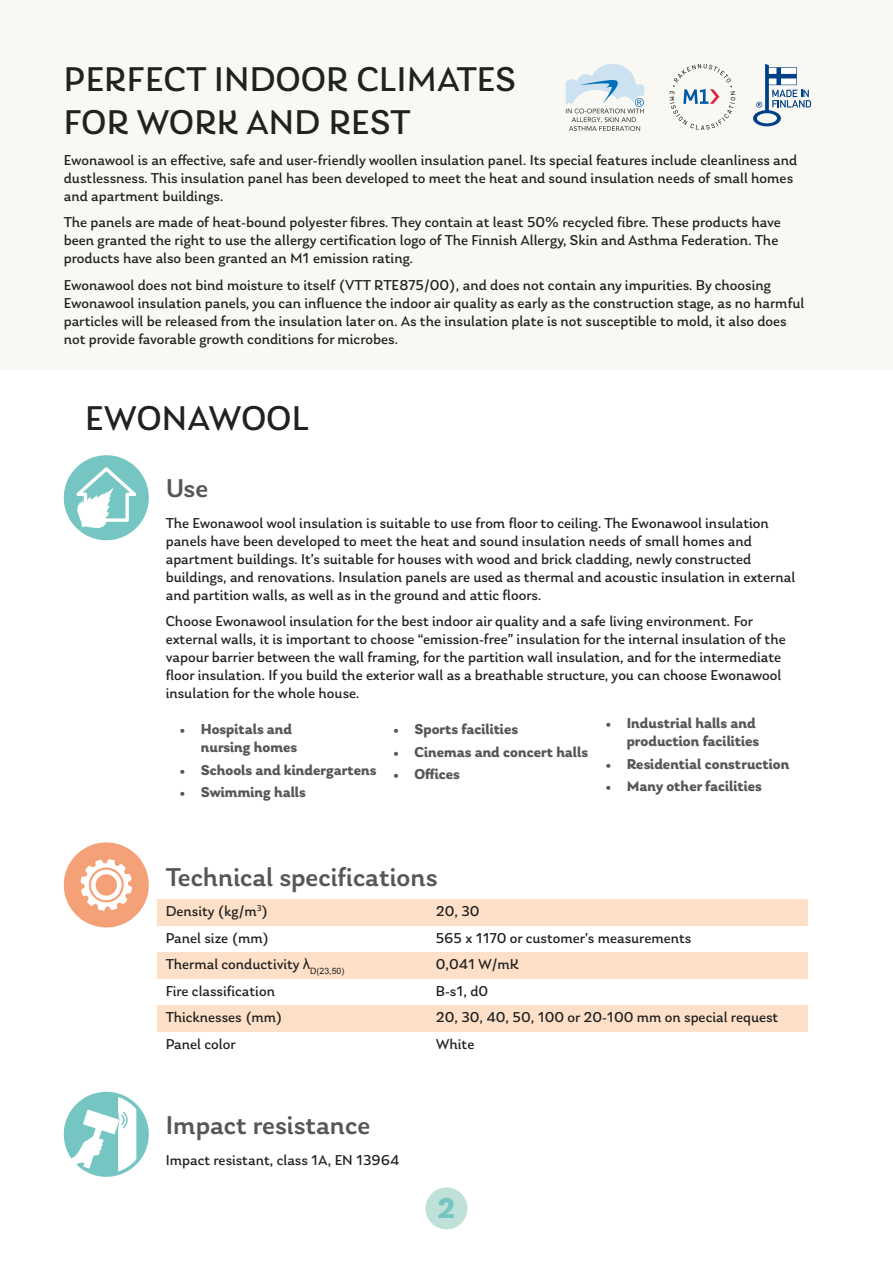
<style>
.page{position:relative;width:893px;height:1263px;background:#fff}
.page>*{position:absolute;margin:0;border:0;box-sizing:border-box;transform-origin:0 0}
.t1{font:36px/43.2px "Laca";letter-spacing:.01em;color:#212121}
.t2{font:700 30px "Laca";color:#75c6c3}
.t3{font:500 27px "Laca";color:#575756}
.t4{font:15px/18px "Laca";color:#212121}
.t5{font:700 15px/18px "Laca";color:#575756}
.s1{font-weight:500}
.s2{font-family:"Arial"}
</style>
<div class="page">
<div style="left:157px;top:952px;width:651px;height:27px;background:#fde0c7"></div>
<div style="left:157px;top:1006px;width:651px;height:26px;background:#fde0c7"></div>
<div style="left:0;top:0;width:893px;height:370px;background:#f9f8f3"></div>
<div style="left:425px;top:1187px;width:42px;height:42px;background:#c0e1d9;border-radius:50%"></div>
<svg style="left:64px;top:455px;width:85px;height:85px"></svg>
<div style="left:157px;top:899px;width:651px;height:26px;background:#fde0c7"></div>
<svg style="left:64px;top:842px;width:85px;height:85px"></svg>
<svg style="left:64px;top:1092px;width:85px;height:85px"></svg>
<svg style="left:566px;top:64px;width:78px;height:67px"></svg>
<svg style="left:669px;top:64px;width:66px;height:66px"></svg>
<svg style="left:753px;top:64px;width:58px;height:62px"></svg>
<h1 class="t1" style="left:64px;top:57px;width:453px">PERFECT INDOOR CLIMATES<br>FOR WORK AND REST</h1>
<p class="t4" style="left:64px;top:151px;width:735px">Ewonawool is an effective, safe and user-friendly woollen insulation panel. Its special features include cleanliness and dustlessness. This insulation panel has been developed to meet the heat and sound insulation needs of small homes and apartment buildings.</p>
<p class="t4" style="left:64px;top:213px;width:718px">The panels are made of heat-bound polyester fibres. They contain at least 50% recycled fibre. These products have been granted the right to use the allergy certification logo of The Finnish Allergy, Skin and Asthma Federation. The products have also been granted an M1 emission rating.</p>
<p class="t4" style="left:64px;top:276px;width:742px">Ewonawool does not bind moisture to itself (VTT RTE875/00), and does not contain any impurities. By choosing Ewonawool insulation panels, you can influence the indoor air quality as early as the construction stage, as no harmful particles will be released from the insulation later on. As the insulation plate is not susceptible to mold, it also does not provide favorable growth conditions for microbes.</p>
<h1 class="t1" style="left:85px;top:396px;width:225px">EWONAWOOL</h1>
<h3 class="t3" style="left:166px;top:472px;width:44px">Use</h3>
<p class="t4" style="left:166px;top:514px;width:631px">The Ewonawool wool insulation is suitable to use from floor to ceiling. The Ewonawool insulation panels have been developed to meet the heat and sound insulation needs of small homes and apartment buildings. It’s suitable for houses with wood and brick cladding, newly constructed buildings, and renovations. Insulation panels are used as thermal and acoustic insulation in external and partition walls, as well as in the ground and attic floors.</p>
<p class="t4" style="left:166px;top:612px;width:622px">Choose Ewonawool insulation for the best indoor air quality and a safe living environment. For external walls, it is important to choose “emission-free” insulation for the internal insulation of the vapour barrier between the wall framing, for the partition wall insulation, and for the intermediate floor insulation. If you build the exterior wall as a breathable structure, you can choose Ewonawool insulation for the whole house.</p>
<p class="t5" style="left:201px;top:720px;width:98px;text-indent:-21px"><span class="s1">•</span> Hospitals and nursing homes</p>
<p class="t5" style="left:180px;top:761px;width:198px"><span class="s1">•</span> Schools and kindergartens</p>
<p class="t5" style="left:180px;top:783px;width:128px"><span class="s1">•</span> Swimming halls</p>
<p class="t5" style="left:605px;top:714px;width:155px;text-align:right"><span class="s1">•</span> Industrial halls and production facilities</p>
<p class="t5" style="left:605px;top:755px;width:185px"><span class="s1">•</span> Residential construction</p>
<p class="t5" style="left:605px;top:777px;width:158px"><span class="s1">•</span> Many other facilities</p>
<p class="t5" style="left:393px;top:720px;width:126px"><span class="s1">•</span> Sports facilities</p>
<p class="t5" style="left:393px;top:743px;width:196px"><span class="s1">•</span> Cinemas and concert halls</p>
<p class="t5" style="left:393px;top:765px;width:68px"><span class="s1">•</span> Offices</p>
<h3 class="t3" style="left:166px;top:861px;width:273px">Technical specifications</h3>
<p class="t4" style="left:166px;top:902px;width:104px">Density (kg/m<sup>3</sup>)</p>
<p class="t4" style="left:436px;top:902px;width:45px">20, 30</p>
<p class="t4" style="left:166px;top:929px;width:105px">Panel size (mm)</p>
<p class="t4" style="left:436px;top:929px;width:257px">565 x 1170 or customer’s measurements</p>
<p class="t4" style="left:166px;top:955px;width:180px">Thermal conductivity <span class="s2">λ</span><sub>D(23,50)</sub></p>
<p class="t4" style="left:436px;top:955px;width:85px">0,041 W/mK</p>
<p class="t4" style="left:166px;top:982px;width:111px">Fire classification</p>
<p class="t4" style="left:436px;top:982px;width:54px">B-s1, d0</p>
<p class="t4" style="left:166px;top:1008px;width:119px">Thicknesses (mm)</p>
<p class="t4" style="left:436px;top:1008px;width:344px">20, 30, 40, 50, 100 or 20-100 mm on special request</p>
<p class="t4" style="left:166px;top:1035px;width:71px">Panel color</p>
<p class="t4" style="left:436px;top:1035px;width:40px">White</p>
<h3 class="t3" style="left:166px;top:1110px;width:206px">Impact resistance</h3>
<p class="t4" style="left:166px;top:1151px;width:235px">Impact resistant, class 1A, EN 13964</p>
<h2 class="t2" style="left:437px;top:1190px;width:20px">2</h2>
</div>
